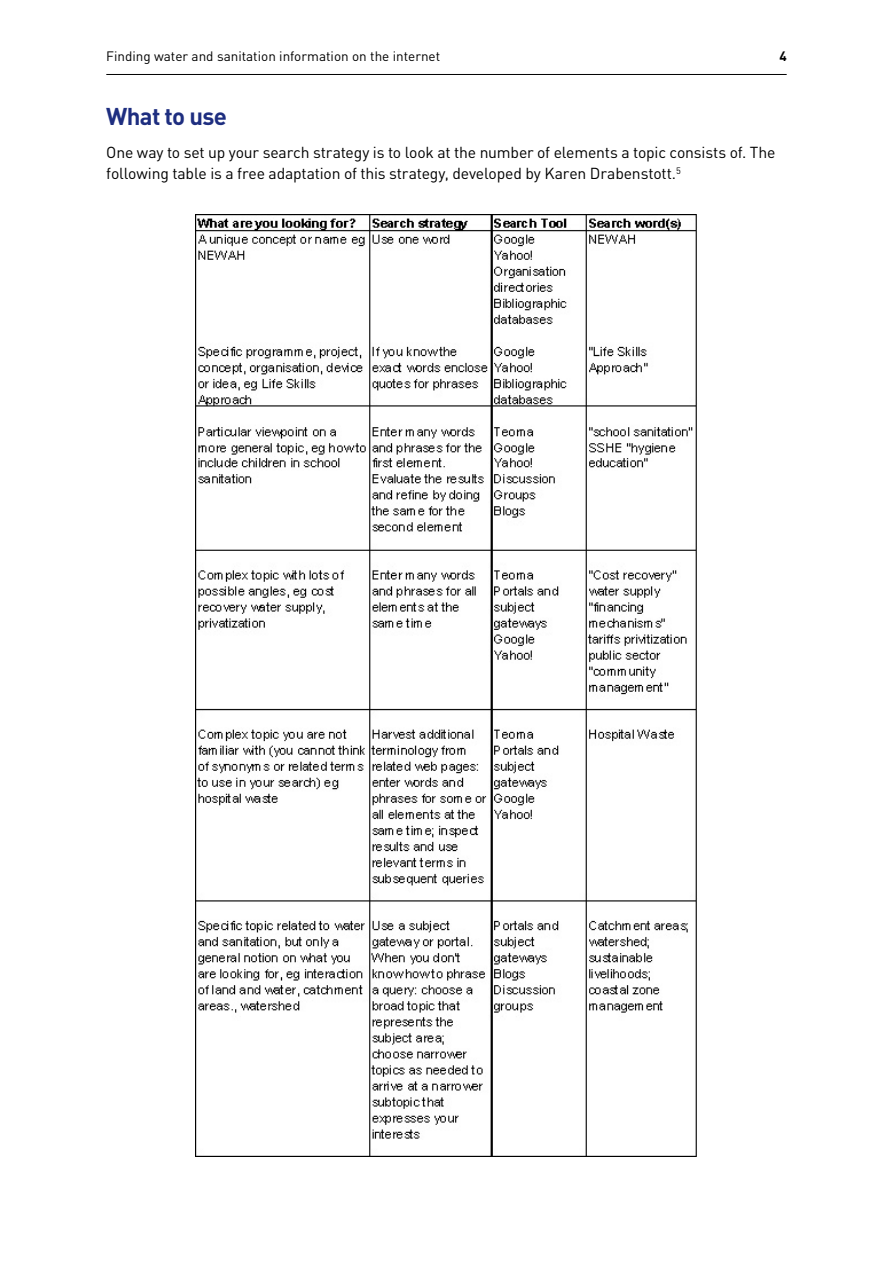
<style>
.page{position:relative;width:893px;height:1263px;background:#fff}
.page>*{position:absolute;margin:0;border:0;box-sizing:border-box;transform-origin:0 0}
.t1{font:700 24px "DINOT";letter-spacing:-.03em;color:#1e2e80}
.t2{font:15.75px/21px "DINOT";letter-spacing:-.01em;color:#000}
.t3{font:13.5px "DINOT";color:#000}
.t4{font:700 13.5px "DINOT";color:#000}
</style>
<div class="page">
<hr style="left:106px;top:74px;width:681px;height:1px;background:#000">
<img style="left:195px;top:215px;width:502px;height:942px">
<p class="t3" style="left:106px;top:48px;width:335px">Finding water and sanitation information on the internet</p>
<p class="t4" style="left:779px;top:48px;width:9px">4</p>
<h1 class="t1" style="left:106px;top:100px;width:122px">What to use</h1>
<p class="t2" style="left:106px;top:142px;width:671px">One way to set up your search strategy is to look at the number of elements a topic consists of. The following table is a free adaptation of this strategy, developed by Karen Drabenstott.<sup>5</sup></p>
</div>
